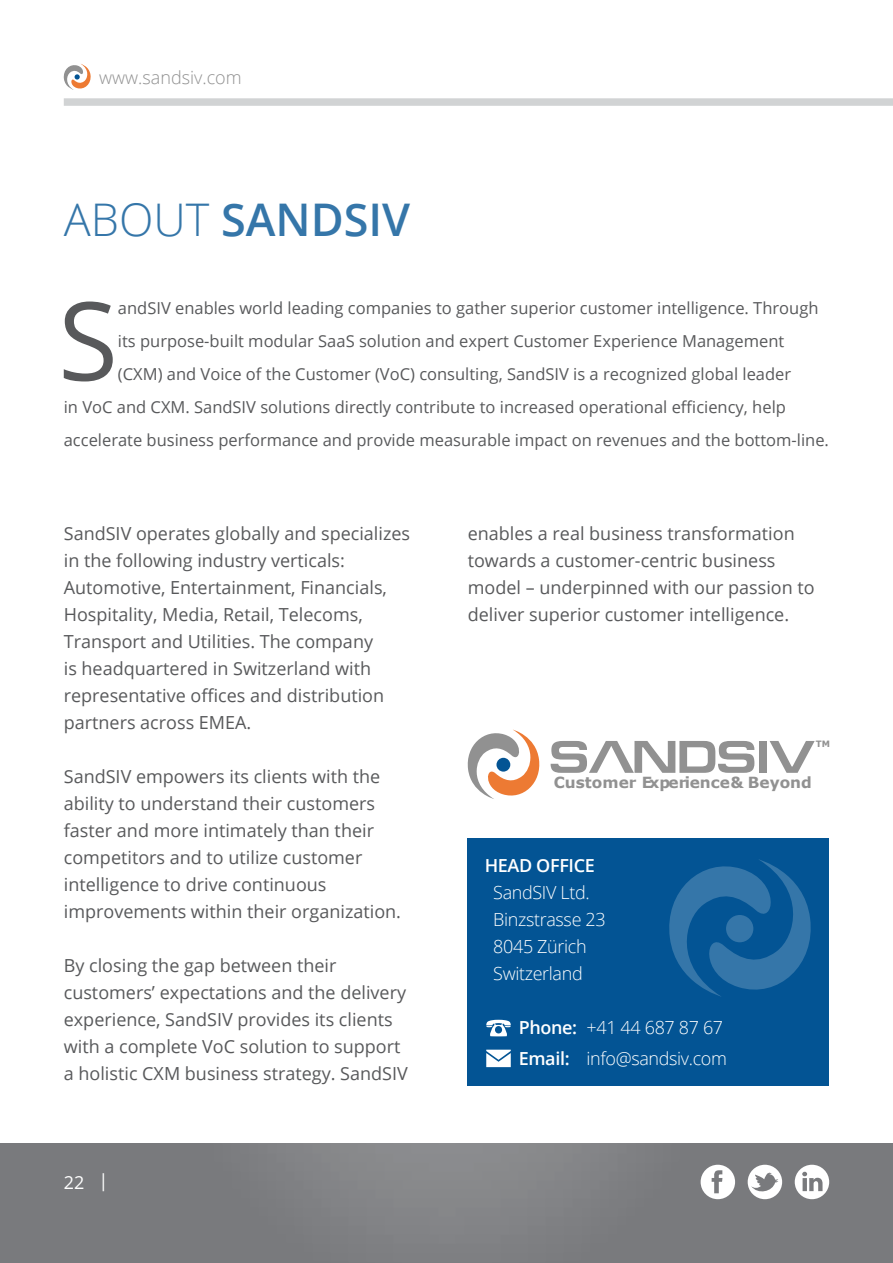
<style>
.page{position:relative;width:893px;height:1263px;background:#fff}
.page>*{position:absolute;margin:0;border:0;box-sizing:border-box;transform-origin:0 0}
.t1{font:108.9px "Open Sans";color:#58595b}
.t2{font:600 45px "Open Sans";color:#3576a9}
.t3{font:18px/27px "Open Sans";color:#58595b}
.t4{font:300 18px/27px "Open Sans";letter-spacing:-.02em;color:#fff}
.t5{font:300 18px "Open Sans";color:#919191}
.t6{font:600 18px "Open Sans";letter-spacing:-.02em;color:#fff}
.t7{font:18px "Open Sans";color:#fff}
.t8{font:16.5px "Open Sans";color:#58595b}
.t9{font:700 15.3px "Verdana";color:#919191}
.t10{font:700 8.7px "Verdana";color:#919191}
.s1{font-weight:300}
.s2{font-weight:600}
</style>
<div class="page">
<div style="left:0;top:1143px;width:893px;height:120px;background:#797a7d"></div>
<svg style="left:294px;top:1143px;width:407px;height:83px;fill:#838487"></svg>
<svg style="left:63px;top:64px;width:28px;height:26px"></svg>
<div style="left:64px;top:98px;width:829px;height:8px;background:#d1d3d4"></div>
<svg style="left:701px;top:1165px;width:34px;height:34px"></svg>
<svg style="left:748px;top:1165px;width:34px;height:34px"></svg>
<svg style="left:795px;top:1165px;width:34px;height:34px"></svg>
<div style="left:468px;top:838px;width:361px;height:247px;background:#035494"></div>
<svg style="left:486px;top:1050px;width:25px;height:17px"></svg>
<svg style="left:486px;top:1020px;width:25px;height:16px"></svg>
<svg style="left:669px;top:859px;width:142px;height:138px"></svg>
<div style="left:759px;top:741px;width:8px;height:32px;background:#919191"></div>
<svg style="left:770px;top:741px;width:45px;height:32px"></svg>
<svg style="left:551px;top:741px;width:203px;height:32px"></svg>
<svg style="left:467px;top:729px;width:73px;height:70px"></svg>
<p class="t5" style="left:99px;top:65px;width:144px">www.sandsiv.com</p>
<h2 class="t2" style="left:64px;top:189px;width:348px"><span class="s1">ABOUT</span> SANDSIV</h2>
<h1 class="t1" style="left:58px;top:266px;width:61px">S</h1>
<p class="t8" style="left:118px;top:297px;width:702px">andSIV enables world leading companies to gather superior customer intelligence. Through</p>
<p class="t8" style="left:118px;top:330px;width:668px">its purpose-built modular SaaS solution and expert Customer Experience Management</p>
<p class="t8" style="left:118px;top:363px;width:675px">(CXM) and Voice of the Customer (VoC) consulting, SandSIV is a recognized global leader</p>
<p class="t8" style="left:64px;top:396px;width:724px">in VoC and CXM. SandSIV solutions directly contribute to increased operational efficiency, help</p>
<p class="t8" style="left:64px;top:429px;width:767px">accelerate business performance and provide measurable impact on revenues and the bottom-line.</p>
<p class="t3" style="left:64px;top:520px;width:348px">SandSIV operates globally and specializes in the following industry verticals:<br>Automotive, Entertainment, Financials, Hospitality, Media, Retail, Telecoms, Transport and Utilities. The company<br>is headquartered in Switzerland with representative offices and distribution partners across EMEA.</p>
<p class="t3" style="left:64px;top:763px;width:339px">SandSIV empowers its clients with the ability to understand their customers faster and more intimately than their competitors and to utilize customer intelligence to drive continuous improvements within their organization.</p>
<p class="t3" style="left:64px;top:952px;width:346px">By closing the gap between their customers’ expectations and the delivery experience, SandSIV provides its clients with a complete VoC solution to support a holistic CXM business strategy. SandSIV</p>
<p class="t7" style="left:64px;top:1170px;width:46px">22 |</p>
<p class="t3" style="left:468px;top:520px;width:348px">enables a real business transformation towards a customer-centric business model – underpinned with our passion to deliver superior customer intelligence.</p>
<p class="t10" style="left:816px;top:738px;width:16px">TM</p>
<p class="t9" style="left:554px;top:771px;width:259px">Customer Experience &amp; Beyond</p>
<p class="t6" style="left:485px;top:853px;width:112px">HEAD OFFICE</p>
<p class="t4" style="left:493px;top:878px;width:114px">SandSIV Ltd.<br>Binzstrasse 23<br>8045 Zürich<br>Switzerland</p>
<p class="t4" style="left:519px;top:1011px;width:210px;line-height:31.2px"><span class="s2">Phone:</span> +41 44 687 87 67<br><span class="s2">Email:</span> info@sandsiv.com</p>
</div>
